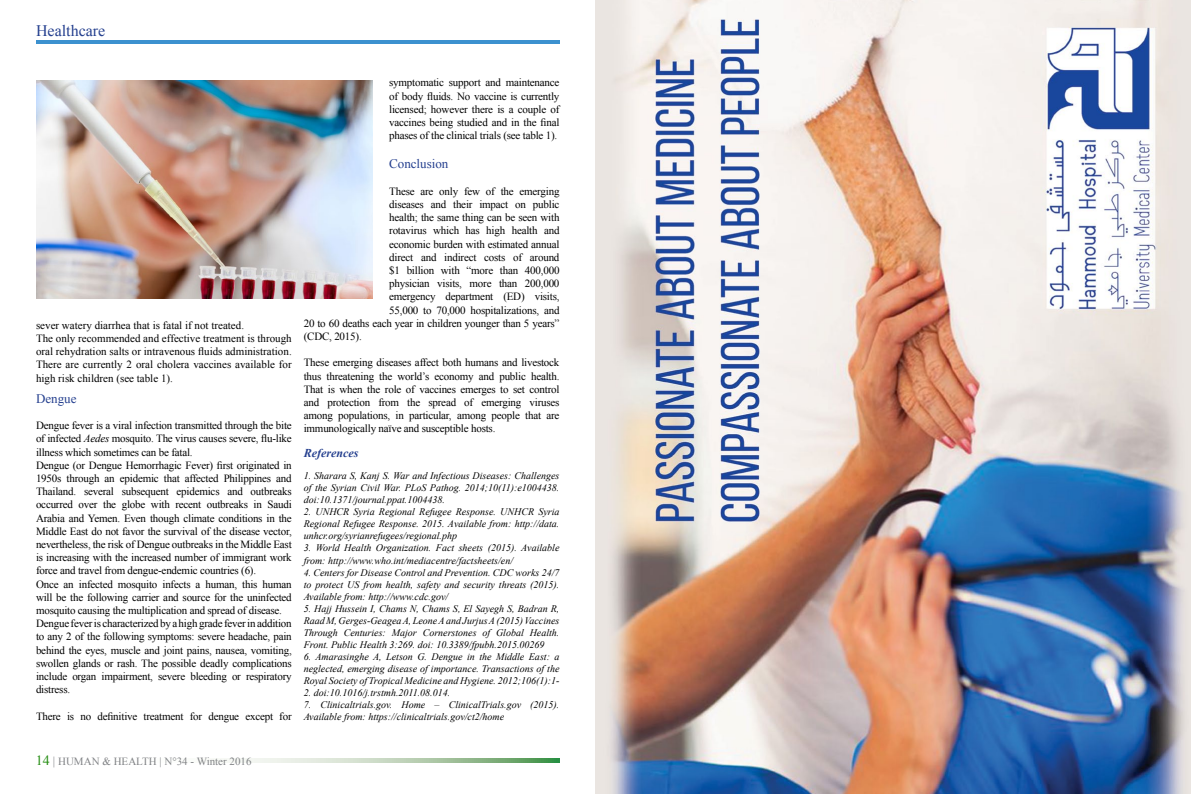
<style>
.page{position:relative;width:1191px;height:794px;background:#fff}
.page>*{position:absolute;margin:0;border:0;box-sizing:border-box;transform-origin:0 0}
.t1{font:16px "Times New Roman";color:#25408f}
.t2{font:13px "Times New Roman";color:#25408f}
.t3{font:italic 700 12px "Times New Roman";color:#25408f}
.t4{font:11px/13.2px "Times New Roman";letter-spacing:-.02em;color:#000;text-align:justify}
.t5{font:11px/13.2px "Times New Roman";color:#000}
.t6{font:11px "Times New Roman";color:#808285}
.t7{font:italic 10px/12px "Times New Roman";color:#000;text-align:justify}
.s1{font-style:italic}
.s2{font-size:14px;color:#228b0f}
.s3{font-size:12px}
</style>
<div class="page">
<svg style="left:229px;top:758px;width:330px;height:5px;background:#b4cfb1"></svg>
<hr style="left:36px;top:41px;width:523px;height:3px;background:#3c91cf">
<img style="left:36px;top:80px;width:336px;height:218px">
<img style="left:595px;top:0;width:596px;height:794px">
<h1 class="t1" style="left:36px;top:20px;width:71px">Healthcare</h1>
<p class="t5" style="left:36px;top:318px;width:257px">sever watery diarrhea that is fatal if not treated.<br>The only recommended and effective treatment is through oral rehydration salts or intravenous fluids administration.<br>There are currently 2 oral cholera vaccines available for high risk children (see table 1).</p>
<p class="t2" style="left:36px;top:390px;width:42px">Dengue</p>
<p class="t4" style="left:36px;top:419px;width:257px;text-align:left">Dengue fever is a viral infection transmitted through the bite of infected <span class="s1">Aedes</span> mosquito. The virus causes severe, flu-like illness which sometimes can be fatal.<br>Dengue (or Dengue Hemorrhagic Fever) first originated in 1950s through an epidemic that affected Philippines and Thailand. several subsequent epidemics and outbreaks occurred over the globe with recent outbreaks in Saudi Arabia and Yemen. Even though climate conditions in the Middle East do not favor the survival of the disease vector, nevertheless, the risk of Dengue outbreaks in the Middle East is increasing with the increased number of immigrant work force and travel from dengue-endemic countries (6).<br>Once an infected mosquito infects a human, this human will be the following carrier and source for the uninfected mosquito causing the multiplication and spread of disease.<br>Dengue fever is characterized by a high grade fever in addition to any 2 of the following symptoms: severe headache, pain behind the eyes, muscle and joint pains, nausea, vomiting, swollen glands or rash. The possible deadly complications include organ impairment, severe bleeding or respiratory distress.</p>
<p class="t4" style="left:36px;top:709px;width:257px">There is no definitive treatment for dengue except for</p>
<p class="t4" style="left:389px;top:76px;width:172px">symptomatic support and maintenance of body fluids. No vaccine is currently licensed; however there is a couple of vaccines being studied and in the final phases of the clinical trials (see table 1).</p>
<p class="t2" style="left:389px;top:155px;width:61px">Conclusion</p>
<p class="t4" style="left:389px;top:184px;width:172px">These are only few of the emerging</p>
<p class="t4" style="left:389px;top:197px;width:172px">diseases and their impact on public</p>
<p class="t4" style="left:389px;top:211px;width:172px">health; the same thing can be seen with</p>
<p class="t4" style="left:389px;top:224px;width:172px">rotavirus which has high health and</p>
<p class="t4" style="left:389px;top:237px;width:172px">economic burden with estimated annual</p>
<p class="t4" style="left:389px;top:250px;width:172px">direct and indirect costs of around</p>
<p class="t4" style="left:389px;top:263px;width:172px">$1 billion with “more than 400,000</p>
<p class="t4" style="left:389px;top:277px;width:172px">physician visits, more than 200,000</p>
<p class="t4" style="left:389px;top:290px;width:172px">emergency department (ED) visits,</p>
<p class="t4" style="left:389px;top:303px;width:172px">55,000 to 70,000 hospitalizations, and</p>
<p class="t4" style="left:304px;top:316px;width:257px">20 to 60 deaths each year in children younger than 5 years”</p>
<p class="t4" style="left:304px;top:329px;width:60px">(CDC, 2015).</p>
<p class="t4" style="left:304px;top:356px;width:257px">These emerging diseases affect both humans and livestock thus threatening the world’s economy and public health.<br>That is when the role of vaccines emerges to set control and protection from the spread of emerging viruses among populations, in particular, among people that are immunologically naïve and susceptible hosts.</p>
<p class="t3" style="left:304px;top:444px;width:56px">References</p>
<p class="t7" style="left:304px;top:470px;width:257px">1. Sharara S, Kanj S. War and Infectious Diseases: Challenges of the Syrian Civil War. PLoS Pathog. 2014;10(11):e1004438. doi:10.1371/journal.ppat.1004438.</p>
<p class="t7" style="left:304px;top:506px;width:257px">2. UNHCR Syria Regional Refugee Response. UNHCR Syria Regional Refugee Response. 2015. Available from: http://data. unhcr.org/syrianrefugees/regional.php</p>
<p class="t7" style="left:304px;top:542px;width:257px">3. World Health Organization. Fact sheets (2015). Available from: http://www.who.int/mediacentre/factsheets/en/</p>
<p class="t7" style="left:304px;top:566px;width:257px">4. Centers for Disease Control and Prevention. CDC works 24/7 to protect US from health, safety and security threats (2015).<br>Available from: http://www.cdc.gov/</p>
<p class="t7" style="left:304px;top:602px;width:257px">5. Hajj Hussein I, Chams N, Chams S, El Sayegh S, Badran R, Raad M, Gerges-Geagea A, Leone A and Jurjus A (2015) Vaccines Through Centuries: Major Cornerstones of Global Health.<br>Front. Public Health 3:269. doi: 10.3389/fpubh.2015.00269</p>
<p class="t7" style="left:304px;top:650px;width:257px">6. Amarasinghe A, Letson G. Dengue in the Middle East: a neglected, emerging disease of importance. Transactions of the Royal Society of Tropical Medicine and Hygiene. 2012;106(1):1-</p>
<p class="t7" style="left:304px;top:686px;width:148px">2. doi:10.1016/j.trstmh.2011.08.014.</p>
<p class="t7" style="left:304px;top:698px;width:257px">7. Clinicaltrials.gov. Home – ClinicalTrials.gov (2015).<br>Available from: https://clinicaltrials.gov/ct2/home</p>
<p class="t6" style="left:36px;top:754px;width:217px"><span class="s2">14</span> <span class="s3">|</span> HUMAN &amp; HEALTH | N°34 - Winter 2016</p>
</div>
